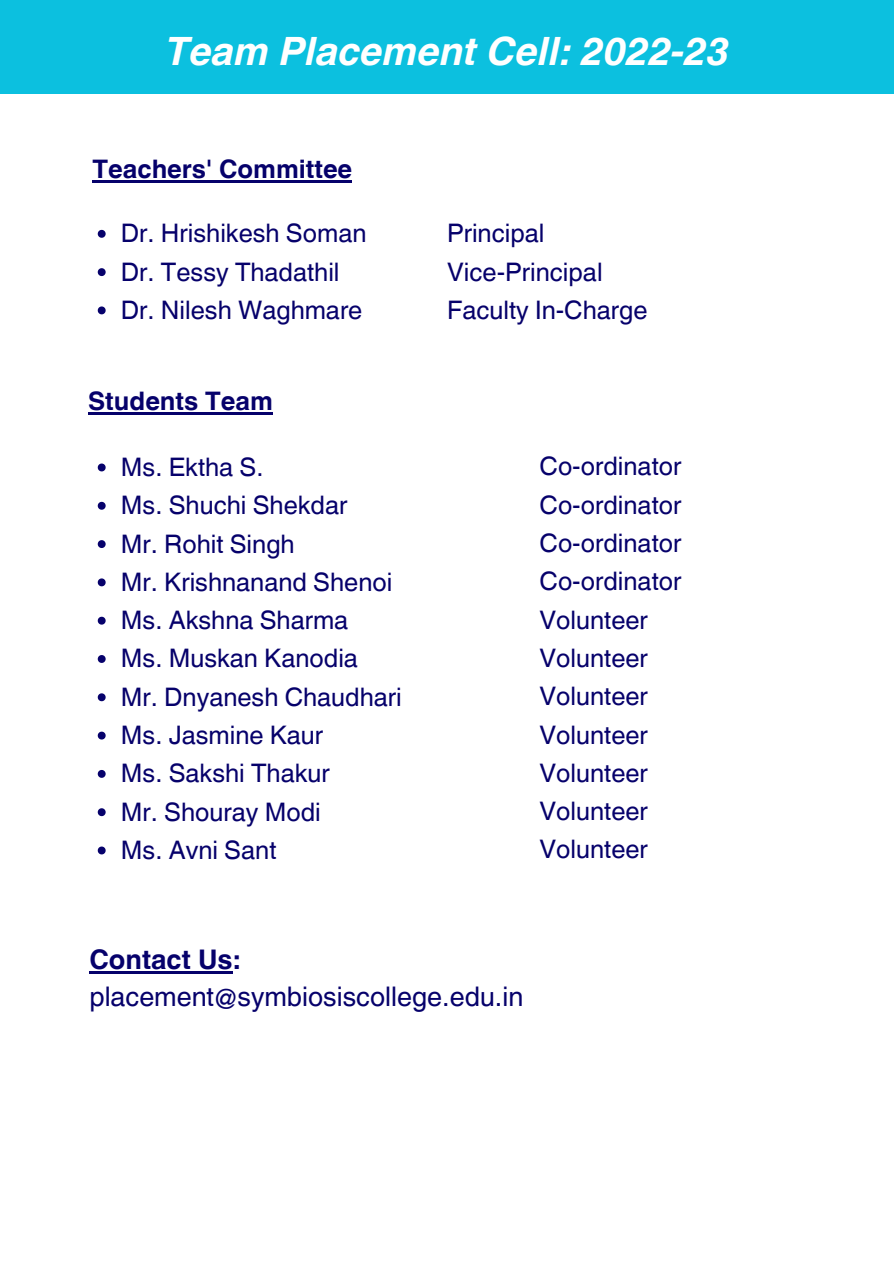
<style>
.page{position:relative;width:894px;height:1264px;background:#fff}
.page>*{position:absolute;margin:0;border:0;box-sizing:border-box;transform-origin:0 0}
.t1{font:italic 700 39px "Helvetica World";color:#fff}
.t2{font:27px "Helvetica World";color:#06016b}
.t3{font:700 27px "Helvetica World";color:#06016b}
.t4{font:25.5px "Helvetica World";color:#06016b}
.t5{font:700 25.5px "Helvetica World";color:#06016b}
</style>
<div class="page">
<div style="left:0;top:0;width:893px;height:93px;background:#0cc0df"></div>
<hr style="left:92px;top:180px;width:260px;height:2px;background:#06016b">
<svg style="left:98px;top:230px;width:8px;height:8px"></svg>
<svg style="left:98px;top:268px;width:8px;height:8px"></svg>
<svg style="left:98px;top:306px;width:8px;height:8px"></svg>
<hr style="left:88px;top:413px;width:185px;height:2px;background:#06016b">
<svg style="left:98px;top:463px;width:8px;height:8px"></svg>
<svg style="left:98px;top:502px;width:8px;height:7px"></svg>
<svg style="left:98px;top:540px;width:8px;height:8px"></svg>
<svg style="left:98px;top:578px;width:8px;height:8px"></svg>
<svg style="left:98px;top:616px;width:8px;height:8px"></svg>
<svg style="left:98px;top:655px;width:8px;height:8px"></svg>
<svg style="left:98px;top:693px;width:8px;height:8px"></svg>
<svg style="left:98px;top:731px;width:8px;height:8px"></svg>
<svg style="left:98px;top:770px;width:8px;height:7px"></svg>
<svg style="left:98px;top:808px;width:8px;height:8px"></svg>
<svg style="left:98px;top:846px;width:8px;height:8px"></svg>
<hr style="left:89px;top:971px;width:143px;height:2px;background:#06016b">
<p class="t1" style="left:165px;top:20px;width:564px">Team Placement Cell: 2022-23</p>
<p class="t5" style="left:92px;top:148px;width:261px">Teachers' Committee</p>
<p class="t4" style="left:121px;top:218px;width:247px">Dr. Hrishikesh Soman</p>
<p class="t4" style="left:121px;top:256px;width:220px">Dr. Tessy Thadathil</p>
<p class="t4" style="left:121px;top:295px;width:243px">Dr. Nilesh Waghmare</p>
<p class="t5" style="left:88px;top:380px;width:186px">Students Team</p>
<p class="t4" style="left:121px;top:452px;width:144px">Ms. Ektha S.</p>
<p class="t4" style="left:121px;top:490px;width:228px">Ms. Shuchi Shekdar</p>
<p class="t4" style="left:121px;top:528px;width:175px">Mr. Rohit Singh</p>
<p class="t4" style="left:121px;top:567px;width:273px">Mr. Krishnanand Shenoi</p>
<p class="t4" style="left:121px;top:605px;width:229px">Ms. Akshna Sharma</p>
<p class="t4" style="left:121px;top:643px;width:238px">Ms. Muskan Kanodia</p>
<p class="t4" style="left:121px;top:681px;width:282px">Mr. Dnyanesh Chaudhari</p>
<p class="t4" style="left:121px;top:720px;width:204px">Ms. Jasmine Kaur</p>
<p class="t4" style="left:121px;top:758px;width:210px">Ms. Sakshi Thakur</p>
<p class="t4" style="left:121px;top:796px;width:201px">Mr. Shouray Modi</p>
<p class="t4" style="left:121px;top:835px;width:157px">Ms. Avni Sant</p>
<p class="t4" style="left:447px;top:218px;width:99px">Principal</p>
<p class="t4" style="left:447px;top:256px;width:157px">Vice-Principal</p>
<p class="t4" style="left:447px;top:295px;width:202px">Faculty In-Charge</p>
<p class="t4" style="left:539px;top:451px;width:143px">Co-ordinator</p>
<p class="t4" style="left:539px;top:489px;width:143px">Co-ordinator</p>
<p class="t4" style="left:539px;top:528px;width:143px">Co-ordinator</p>
<p class="t4" style="left:539px;top:566px;width:143px">Co-ordinator</p>
<p class="t4" style="left:539px;top:604px;width:110px">Volunteer</p>
<p class="t4" style="left:539px;top:643px;width:110px">Volunteer</p>
<p class="t4" style="left:539px;top:681px;width:110px">Volunteer</p>
<p class="t4" style="left:539px;top:719px;width:110px">Volunteer</p>
<p class="t4" style="left:539px;top:757px;width:110px">Volunteer</p>
<p class="t4" style="left:539px;top:796px;width:110px">Volunteer</p>
<p class="t4" style="left:539px;top:834px;width:110px">Volunteer</p>
<p class="t3" style="left:89px;top:937px;width:152px">Contact Us:</p>
<p class="t2" style="left:89px;top:980px;width:435px">placement@symbiosiscollege.edu.in</p>
</div>
